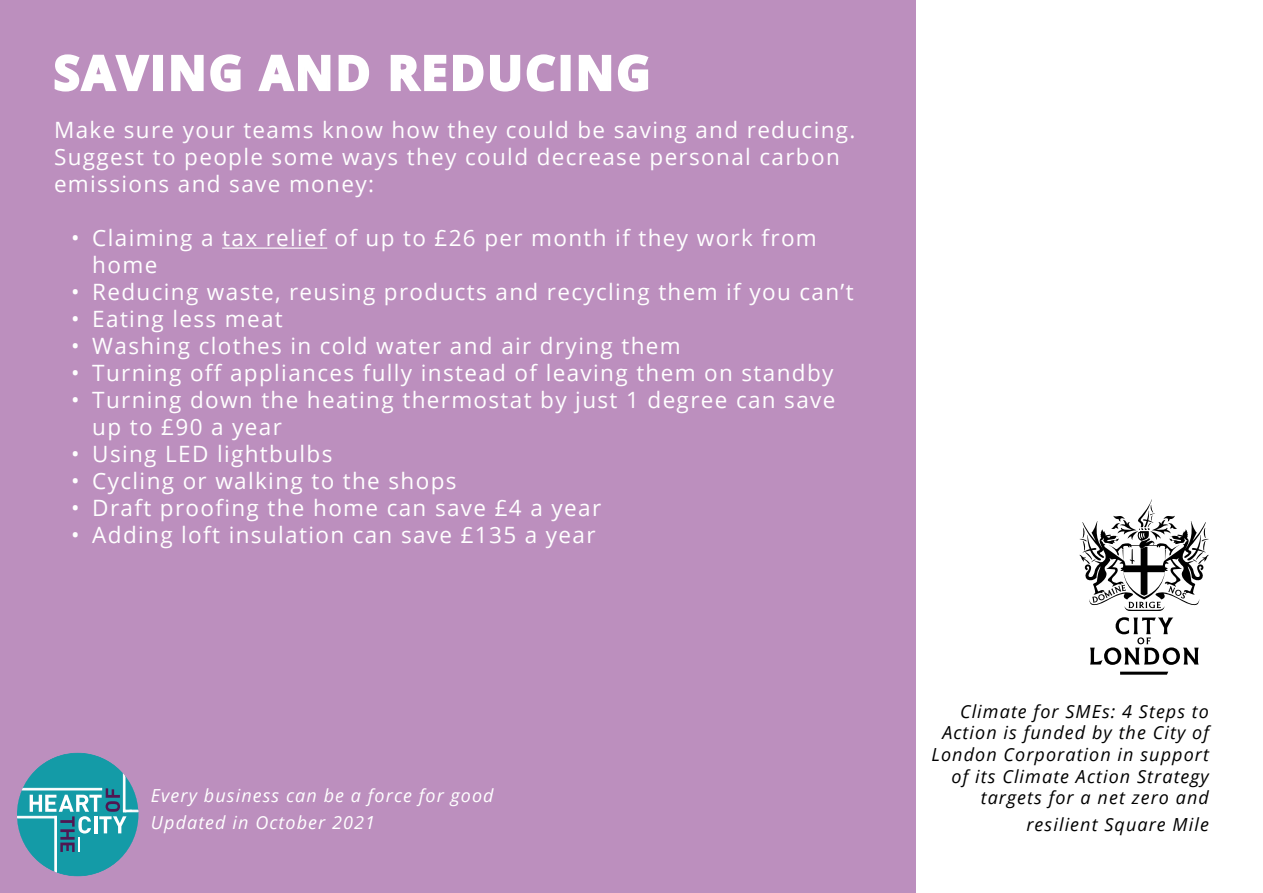
<style>
.page{position:relative;width:1263px;height:893px;background:#fff}
.page>*{position:absolute;margin:0;border:0;box-sizing:border-box;transform-origin:0 0}
.t1{font:700 46.5px "Open Sans";letter-spacing:.06em;color:#fff}
.t2{font:22.5px/27px "Open Sans";letter-spacing:.06em;color:#fff}
.t3{font:italic 18px/21.6px "Open Sans";letter-spacing:.06em;color:#000;text-align:right}
.t4{font:italic 18px/27px "Open Sans";letter-spacing:.06em;color:#fff}
</style>
<div class="page">
<div style="left:0;top:0;width:915px;height:893px;background:#bc8fbe"></div>
<svg style="left:17px;top:753px;width:121px;height:123px"></svg>
<svg style="left:54px;top:54px;width:96px;height:38px"></svg>
<div style="left:153px;top:55px;width:10px;height:36px;border:3px solid #fff"></div>
<svg style="left:171px;top:54px;width:70px;height:38px"></svg>
<svg style="left:258px;top:54px;width:112px;height:37px"></svg>
<svg style="left:390px;top:54px;width:166px;height:38px"></svg>
<div style="left:561px;top:55px;width:10px;height:36px;border:3px solid #fff"></div>
<svg style="left:578px;top:54px;width:71px;height:38px"></svg>
<hr style="left:222px;top:248px;width:105px;height:1px;background:#fff">
<svg style="left:1120px;top:672px;width:48px;height:3px"></svg>
<svg style="left:1090px;top:617px;width:109px;height:48px"></svg>
<svg style="left:1079px;top:499px;width:130px;height:112px"></svg>
<h1 class="t1" style="left:54px;top:40px;width:598px">SAVING AND REDUCING</h1>
<p class="t2" style="left:54px;top:116px;width:803px">Make sure your teams know how they could be saving and reducing.<br>Suggest to people some ways they could decrease personal carbon emissions and save money:</p>
<p class="t2" style="left:92px;top:224px;width:726px;text-indent:-21px">• Claiming a tax relief of up to £26 per month if they work from home</p>
<p class="t2" style="left:71px;top:278px;width:784px">• Reducing waste, reusing products and recycling them if you can’t</p>
<p class="t2" style="left:71px;top:305px;width:213px">• Eating less meat</p>
<p class="t2" style="left:71px;top:332px;width:611px">• Washing clothes in cold water and air drying them</p>
<p class="t2" style="left:71px;top:359px;width:764px">• Turning off appliances fully instead of leaving them on standby</p>
<p class="t2" style="left:92px;top:386px;width:745px;text-indent:-21px">• Turning down the heating thermostat by just 1 degree can save up to £90 a year</p>
<p class="t2" style="left:71px;top:440px;width:263px">• Using LED lightbulbs</p>
<p class="t2" style="left:71px;top:467px;width:387px">• Cycling or walking to the shops</p>
<p class="t2" style="left:71px;top:494px;width:532px">• Draft proofing the home can save £4 a year</p>
<p class="t2" style="left:71px;top:521px;width:526px">• Adding loft insulation can save £135 a year</p>
<p class="t4" style="left:151px;top:782px;width:344px">Every business can be a force for good<br>Updated in October 2021</p>
<p class="t3" style="left:931px;top:700px;width:279px">Climate for SMEs: 4 Steps to<br>Action is funded by the City of<br>London Corporation in support of its Climate Action Strategy targets for a net zero and</p>
<p class="t3" style="left:1026px;top:813px;width:184px">resilient Square Mile</p>
</div>
